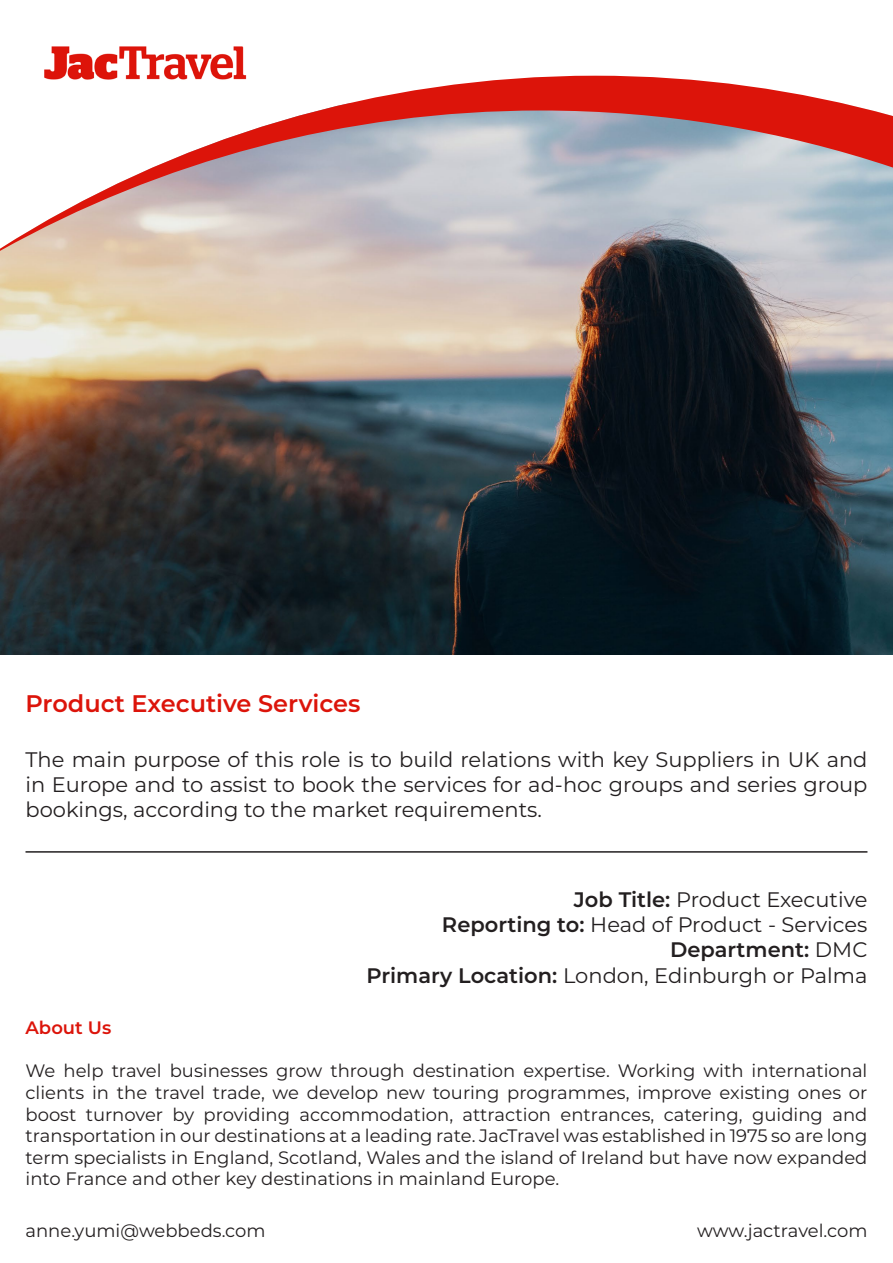
<style>
.page{position:relative;width:893px;height:1263px;background:#fff}
.page>*{position:absolute;margin:0;border:0;box-sizing:border-box;transform-origin:0 0}
.t1{font:600 24px "Montserrat";color:#dc140a}
.t2{font:21px/25.2px "Montserrat";color:#231f20;text-align:justify}
.t3{font:600 21px "Montserrat";color:#231f20}
.t4{font:18px/21.6px "Montserrat";color:#231f20;text-align:justify}
.t5{font:600 18px "Montserrat";color:#dc140a}
.s1{font-weight:600}
.s2{font-weight:400}
</style>
<div class="page">
<img style="left:0;top:251px;width:893px;height:404px">
<hr style="left:26px;top:851px;width:841px;height:2px;background:#231f20">
<svg style="left:0;top:76px;width:893px;height:175px"></svg>
<img style="left:44px;top:46px;width:205px;height:34px">
<p class="t1" style="left:26px;top:687px;width:336px">Product Executive Services</p>
<p class="t2" style="left:26px;top:746px;width:843px">The main purpose of this role is to build relations with key Suppliers in UK and in Europe and to assist to book the services for ad-hoc groups and series group bookings, according to the market requirements.</p>
<p class="t2" style="left:574px;top:886px;width:295px"><span class="s1">Job Title:</span> Product Executive</p>
<p class="t2" style="left:442px;top:911px;width:427px"><span class="s1">Reporting to:</span> Head of Product - Services</p>
<p class="t3" style="left:670px;top:935px;width:199px">Department: <span class="s2">DMC</span></p>
<p class="t2" style="left:367px;top:962px;width:502px"><span class="s1">Primary Location:</span> London, Edinburgh or Palma</p>
<p class="t5" style="left:26px;top:1015px;width:87px">About Us</p>
<p class="t4" style="left:26px;top:1059px;width:843px">We help travel businesses grow through destination expertise. Working with international clients in the travel trade, we develop new touring programmes, improve existing ones or boost turnover by providing accommodation, attraction entrances, catering, guiding and transportation in our destinations at a leading rate. JacTravel was established in 1975 so are long term specialists in England, Scotland, Wales and the island of Ireland but have now expanded into France and other key destinations in mainland Europe.</p>
<p class="t4" style="left:26px;top:1220px;width:242px">anne.yumi@webbeds.com</p>
<p class="t4" style="left:697px;top:1220px;width:172px">www.jactravel.com</p>
</div>
